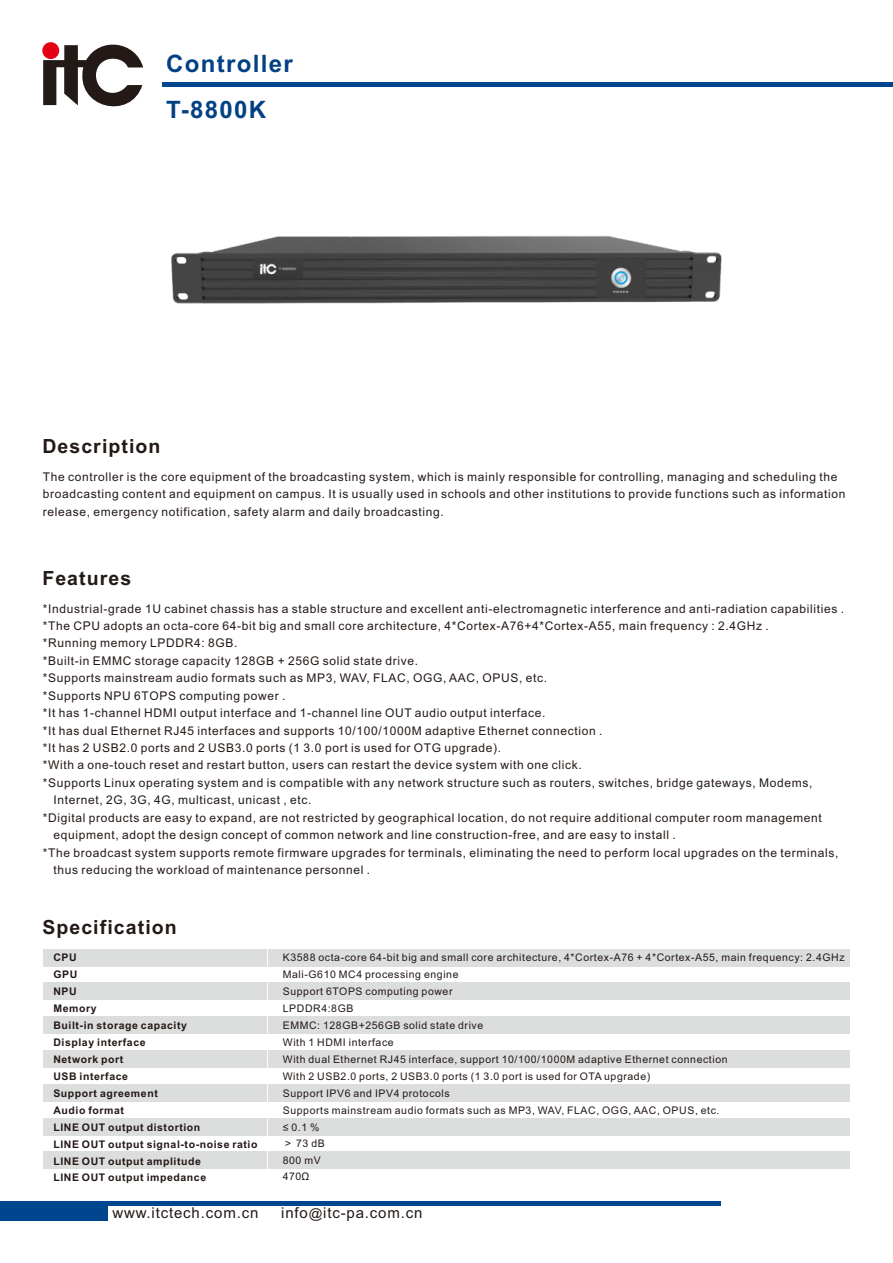
<style>
.page{position:relative;width:893px;height:1263px;background:#fff}
.page>*{position:absolute;margin:0;border:0;box-sizing:border-box;transform-origin:0 0}
.t1{font:700 24px "Arial";letter-spacing:.055em;color:#004184}
.t2{font:700 19.5px "Arial";letter-spacing:.055em;color:#231916}
.t3{font:15px "Arial";letter-spacing:.055em;color:#231916}
.t4{font:12px/17.4px "Arial";letter-spacing:.055em;color:#231916}
.t5{font:10.5px/16.8px "Arial";letter-spacing:.055em;color:#231916}
.t6{font:700 10.5px/17px "Arial";letter-spacing:.055em;color:#231916}
.s1{font-family:"Arial Unicode MS"}
.s2{font-size:13.5px}
</style>
<div class="page">
<hr style="left:0;top:1202px;width:720px;height:4px;background:#00468e">
<div style="left:0;top:1202px;width:108px;height:18px;background:#00468e"></div>
<hr style="left:163px;top:82px;width:730px;height:4px;background:#00468e">
<svg style="left:43px;top:42px;width:100px;height:65px"></svg>
<div style="left:44px;top:949px;width:806px;height:17px;background:#dcdddd"></div>
<div style="left:44px;top:1016px;width:806px;height:18px;background:#dcdddd"></div>
<div style="left:44px;top:1050px;width:806px;height:18px;background:#dcdddd"></div>
<div style="left:44px;top:982px;width:806px;height:18px;background:#dcdddd"></div>
<div style="left:44px;top:1084px;width:806px;height:18px;background:#dcdddd"></div>
<div style="left:44px;top:1118px;width:806px;height:17px;background:#dcdddd"></div>
<div style="left:44px;top:1151px;width:806px;height:18px;background:#dcdddd"></div>
<hr style="left:267px;top:949px;width:1px;height:233px;background:#fff">
<img style="left:171px;top:236px;width:551px;height:68px">
<h1 class="t1" style="left:166px;top:54px;width:128px">Controller</h1>
<h1 class="t1" style="left:166px;top:101px;width:102px">T-8800K</h1>
<h2 class="t2" style="left:42px;top:439px;width:120px">Description</h2>
<p class="t4" style="left:43px;top:469px;width:804px">The controller is the core equipment of the broadcasting system, which is mainly responsible for controlling, managing and scheduling the broadcasting content and equipment on campus. It is usually used in schools and other institutions to provide functions such as information release, emergency notification, safety alarm and daily broadcasting.</p>
<h2 class="t2" style="left:42px;top:571px;width:90px">Features</h2>
<p class="t4" style="left:43px;top:601px;width:803px">*Industrial-grade 1U cabinet chassis has a stable structure and excellent anti-electromagnetic interference and anti-radiation capabilities .</p>
<p class="t4" style="left:43px;top:618px;width:727px">*The CPU adopts an octa-core 64-bit big and small core architecture, 4*Cortex-A76+4*Cortex-A55, main frequency : 2.4GHz .</p>
<p class="t4" style="left:43px;top:636px;width:196px">*Running memory LPDDR4: 8GB.</p>
<p class="t4" style="left:43px;top:653px;width:377px">*Built-in EMMC storage capacity 128GB + 256G solid state drive.</p>
<p class="t4" style="left:43px;top:670px;width:506px">*Supports mainstream audio formats such as MP3, WAV, FLAC, OGG, AAC, OPUS, etc.</p>
<p class="t4" style="left:43px;top:688px;width:244px">*Supports NPU 6TOPS computing power .</p>
<p class="t4" style="left:43px;top:705px;width:504px">*It has 1-channel HDMI output interface and 1-channel line OUT audio output interface.</p>
<p class="t4" style="left:43px;top:723px;width:561px">*It has dual Ethernet RJ45 interfaces and supports 10/100/1000M adaptive Ethernet connection .</p>
<p class="t4" style="left:43px;top:740px;width:460px">*It has 2 USB2.0 ports and 2 USB3.0 ports (1 3.0 port is used for OTG upgrade).</p>
<p class="t4" style="left:43px;top:758px;width:540px">*With a one-touch reset and restart button, users can restart the device system with one click.</p>
<p class="t4" style="left:43px;top:775px;width:771px">*Supports Linux operating system and is compatible with any network structure such as routers, switches, bridge gateways, Modems,</p>
<p class="t4" style="left:53px;top:792px;width:260px">Internet, 2G, 3G, 4G, multicast, unicast , etc.</p>
<p class="t4" style="left:43px;top:810px;width:781px">*Digital products are easy to expand, are not restricted by geographical location, do not require additional computer room management</p>
<p class="t4" style="left:53px;top:827px;width:624px">equipment, adopt the design concept of common network and line construction-free, and are easy to install .</p>
<p class="t4" style="left:43px;top:845px;width:797px">*The broadcast system supports remote firmware upgrades for terminals, eliminating the need to perform local upgrades on the terminals,</p>
<p class="t4" style="left:53px;top:862px;width:318px">thus reducing the workload of maintenance personnel .</p>
<h2 class="t2" style="left:42px;top:919px;width:136px">Specification</h2>
<p class="t6" style="left:53px;top:950px;width:206px">CPU<br>GPU<br>NPU<br>Memory<br>Built-in storage capacity<br>Display interface<br>Network port<br>USB interface<br>Support agreement<br>Audio format<br>LINE OUT output distortion<br>LINE OUT output signal-to-noise ratio<br>LINE OUT output amplitude<br>LINE OUT output impedance</p>
<p class="t5" style="left:283px;top:950px;width:563px">K3588 octa-core 64-bit big and small core architecture, 4*Cortex-A76 + 4*Cortex-A55, main frequency: 2.4GHz Mali-G610 MC4 processing engine<br>Support 6TOPS computing power<br>LPDDR4:8GB<br>EMMC: 128GB+256GB solid state drive<br>With 1 HDMI interface<br>With dual Ethernet RJ45 interface, support 10/100/1000M adaptive Ethernet connection<br>With 2 USB2.0 ports, 2 USB3.0 ports (1 3.0 port is used for OTA upgrade)<br>Support IPV6 and IPV4 protocols<br>Supports mainstream audio formats such as MP3, WAV, FLAC, OGG, AAC, OPUS, etc.<br>≤ 0.1 %<br><span class="s1">＞</span> 73 dB<br>800 mV<br>470Ω</p>
<p class="t3" style="left:112px;top:1207px;width:147px">www.itctech.com.cn</p>
<p class="t3" style="left:281px;top:1207px;width:143px">info<span class="s2">@</span>itc-pa.com.cn</p>
</div>
